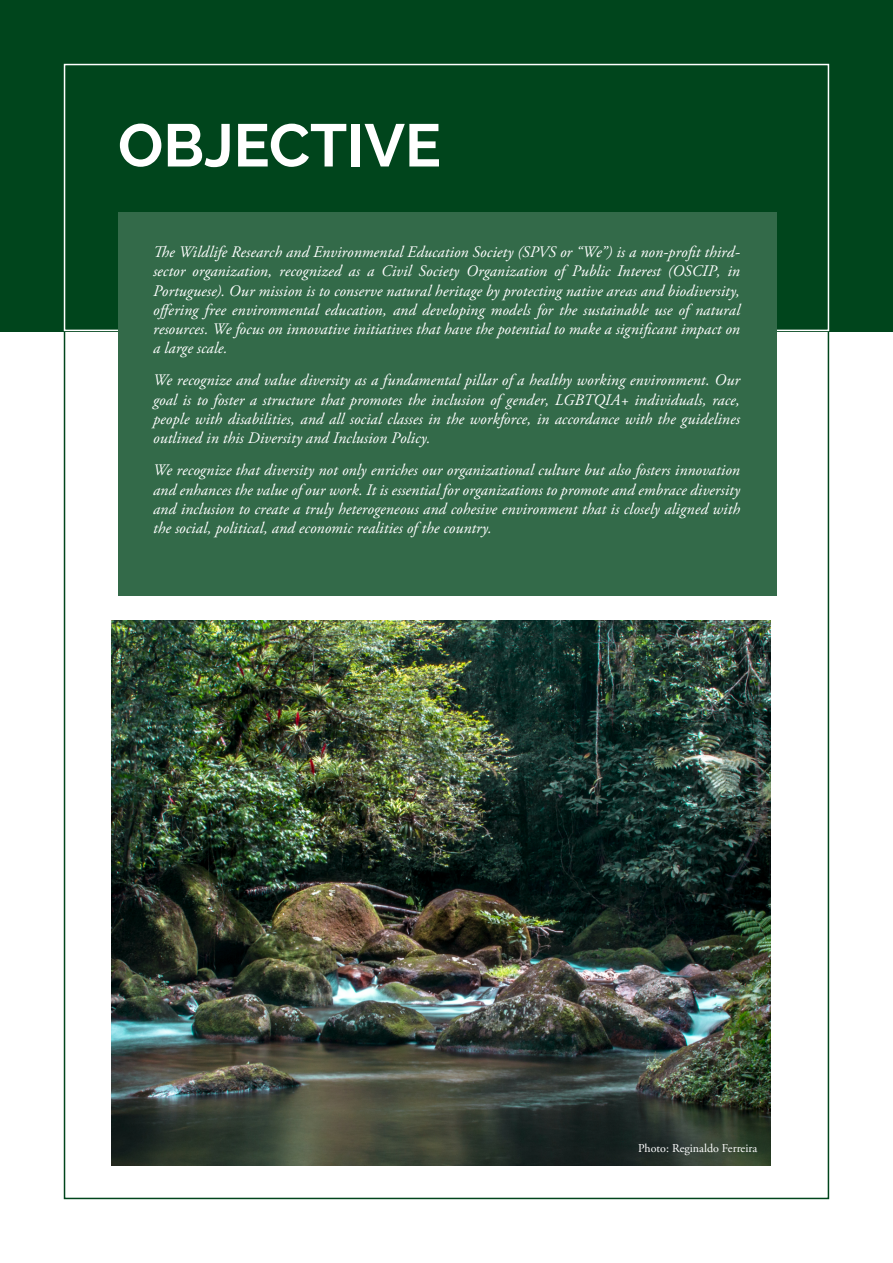
<style>
.page{position:relative;width:893px;height:1263px;background:#fff}
.page>*{position:absolute;margin:0;border:0;box-sizing:border-box;transform-origin:0 0}
.t1{font:100 60px "Raleway";color:#fff}
.t2{font:italic 16.05px/19.2px "Adobe Garamond Pro";letter-spacing:.005em;color:#fff;text-align:justify}
.t3{font:12px "Adobe Garamond Pro";color:#fff}
</style>
<div class="page">
<div style="left:0;top:0;width:893px;height:331px;background:#00451c"></div>
<div style="left:64px;top:64px;width:765px;height:267px;border:2px solid #fff"></div>
<img style="left:112px;top:621px;width:658px;height:544px">
<div style="left:118px;top:212px;width:658px;height:383px;background:#336a49"></div>
<h1 class="t1" style="left:118px;top:97px;width:324px">OBJECTIVE</h1>
<p class="t2" style="left:153px;top:243px;width:588px">The Wildlife Research and Environmental Education Society (SPVS or “We”) is a non-profit third&shy;sector organization, recognized as a Civil Society Organization of Public Interest (OSCIP, in Portuguese). Our mission is to conserve natural heritage by protecting native areas and biodiversity, offering free environmental education, and developing models for the sustainable use of natural resources. We focus on innovative initiatives that have the potential to make a significant impact on a large scale.</p>
<p class="t2" style="left:153px;top:371px;width:588px">We recognize and value diversity as a fundamental pillar of a healthy working environment. Our goal is to foster a structure that promotes the inclusion of gender, LGBTQIA+ individuals, race, people with disabilities, and all social classes in the workforce, in accordance with the guidelines outlined in this Diversity and Inclusion Policy.</p>
<p class="t2" style="left:153px;top:461px;width:588px">We recognize that diversity not only enriches our organizational culture but also fosters innovation and enhances the value of our work. It is essential for organizations to promote and embrace diversity and inclusion to create a truly heterogeneous and cohesive environment that is closely aligned with the social, political, and economic realities of the country.</p>
<p class="t3" style="left:638px;top:1141px;width:121px">Photo: Reginaldo Ferreira</p>
</div>
